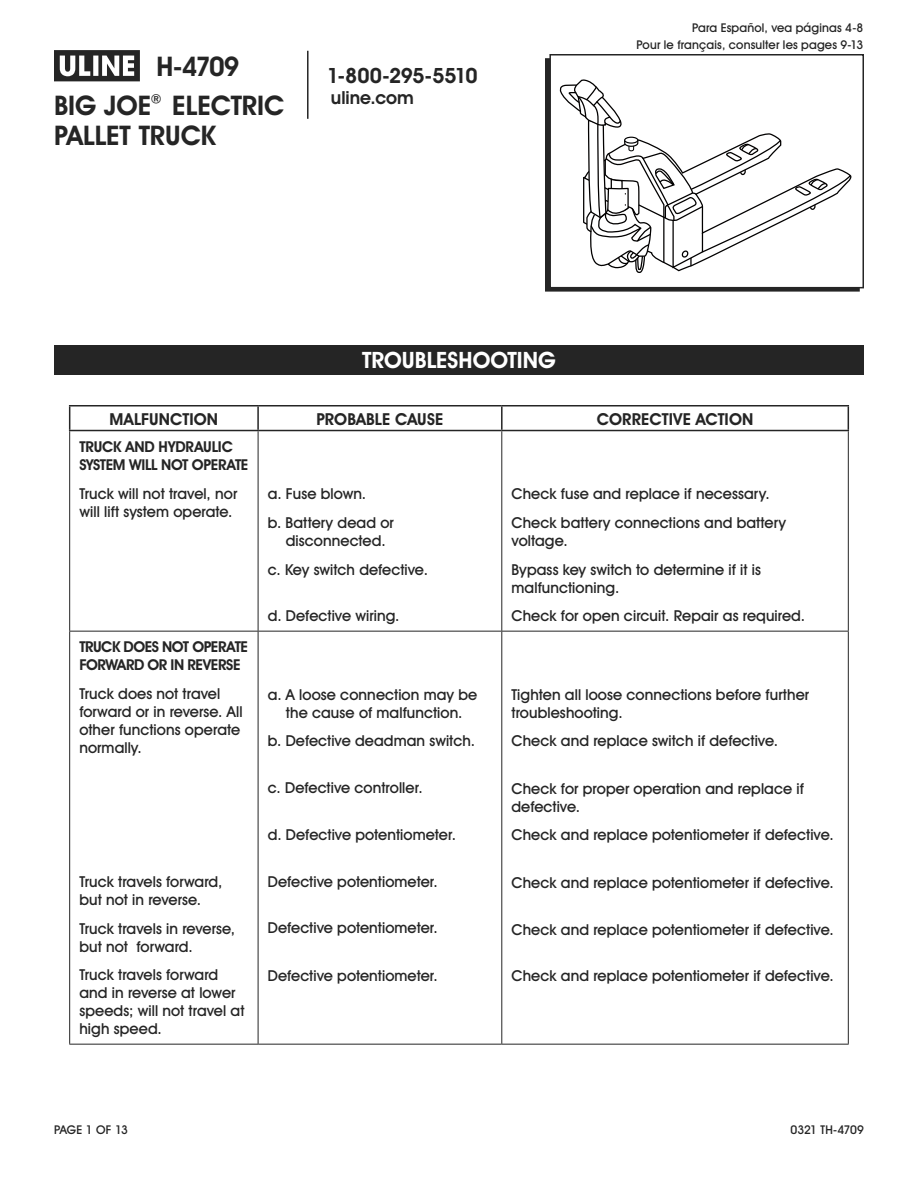
<style>
.page{position:relative;width:918px;height:1188px;background:#fff}
.page>*{position:absolute;margin:0;border:0;box-sizing:border-box;transform-origin:0 0}
.t1{font:700 27px/38.7px "Uline Two Knine";letter-spacing:-.005em;color:#252525}
._2_HEADING_REVERSE{font:700 22.5px "Uline Two Knine";color:#fff}
.t2{font:700 21px "Uline Two Knine";letter-spacing:-.02em;color:#252525}
.t3{font:700 18px "Uline Two Knine";color:#252525}
.Troubleshooting_Head{font:700 16.5px "Uline Two Knine";letter-spacing:.01em;color:#252525}
.Troubleshooting_Body{font:15px/18px "Uline Two Knine";letter-spacing:.005em;color:#252525}
.Troubleshooting_Body-2{font:700 15px/18px "Uline Two Knine";letter-spacing:-.025em;color:#252525}
.IS_PD_TS_Disclaimer{font:12px "Uline Two Knine";letter-spacing:.015em;color:#252525}
.IS_PD_TS_Disclaimer-2{font:12px "Uline Two Knine";letter-spacing:-.015em;color:#252525}
</style>
<div class="page">
<svg style="left:54px;top:50px;width:86px;height:31px"></svg>
<hr style="left:307px;top:51px;width:2px;height:68px;background:#252525">
<hr style="left:69px;top:405px;width:189px;height:2px;background:#252525">
<svg style="left:69px;top:407px;width:1px;height:23px"></svg>
<hr style="left:258px;top:405px;width:244px;height:2px;background:#252525">
<hr style="left:257px;top:407px;width:2px;height:23px;background:#252525">
<hr style="left:502px;top:405px;width:347px;height:2px;background:#252525">
<hr style="left:501px;top:407px;width:2px;height:23px;background:#252525">
<svg style="left:848px;top:407px;width:1px;height:23px"></svg>
<hr style="left:69px;top:430px;width:189px;height:1px;background:#252525">
<hr style="left:258px;top:430px;width:244px;height:1px;background:#252525">
<hr style="left:502px;top:430px;width:347px;height:1px;background:#252525">
<hr style="left:258px;top:431px;width:1px;height:200px;background:#252525">
<hr style="left:501px;top:431px;width:1px;height:200px;background:#252525">
<hr style="left:258px;top:632px;width:1px;height:412px;background:#252525">
<hr style="left:501px;top:632px;width:1px;height:412px;background:#252525">
<hr style="left:69px;top:431px;width:1px;height:200px;background:#252525">
<hr style="left:848px;top:431px;width:1px;height:200px;background:#252525">
<hr style="left:69px;top:631px;width:189px;height:1px;background:#252525">
<hr style="left:69px;top:632px;width:1px;height:412px;background:#252525">
<hr style="left:258px;top:631px;width:244px;height:1px;background:#252525">
<hr style="left:502px;top:631px;width:347px;height:1px;background:#252525">
<hr style="left:848px;top:632px;width:1px;height:412px;background:#252525">
<hr style="left:69px;top:1044px;width:189px;height:1px;background:#252525">
<hr style="left:258px;top:1044px;width:244px;height:1px;background:#252525">
<hr style="left:502px;top:1044px;width:347px;height:1px;background:#252525">
<div style="left:54px;top:345px;width:810px;height:30px;background:#252525"></div>
<div style="left:545px;top:58px;width:315px;height:234px;border:2px solid #252525"></div>
<div style="left:550px;top:55px;width:313px;height:233px;background:#fff"></div>
<div style="left:549px;top:54px;width:315px;height:234px;border:2px solid #252525"></div>
<svg style="left:559px;top:80px;width:293px;height:193px"></svg>
<div style="left:625px;top:137px;width:13px;height:6px;background:#fff;border-radius:50%"></div>
<div style="left:624px;top:137px;width:14px;height:7px;border:1px solid #000;border-radius:50%"></div>
<h1 class="t1" style="left:54px;top:47px;width:232px;text-indent:103px">H-4709<br>BIG JOE<sup>®</sup> ELECTRIC</h1>
<h1 class="t1" style="left:54px;top:116px;width:163px">PALLET TRUCK</h1>
<h3 class="t2" style="left:327px;top:63px;width:152px">1-800-295-5510</h3>
<p class="t3" style="left:331px;top:86px;width:84px">uline.com</p>
<p class="IS_PD_TS_Disclaimer" style="left:692px;top:20px;width:173px">Para Español, vea páginas 4-8</p>
<p class="IS_PD_TS_Disclaimer" style="left:636px;top:37px;width:228px">Pour le français, consulter les pages 9-13</p>
<h1 class="_2_HEADING_REVERSE" style="left:362px;top:347px;width:195px">TROUBLESHOOTING</h1>
<h1 class="Troubleshooting_Head" style="left:110px;top:409px;width:110px">MALFUNCTION</h1>
<h1 class="Troubleshooting_Head" style="left:316px;top:409px;width:128px">PROBABLE CAUSE</h1>
<h1 class="Troubleshooting_Head" style="left:597px;top:409px;width:158px">CORRECTIVE ACTION</h1>
<p class="Troubleshooting_Body-2" style="left:79px;top:438px;width:170px">TRUCK AND HYDRAULIC<br>SYSTEM WILL NOT OPERATE</p>
<p class="Troubleshooting_Body" style="left:79px;top:485px;width:160px">Truck will not travel, nor will lift system operate.</p>
<p class="Troubleshooting_Body" style="left:268px;top:485px;width:100px">a. Fuse blown.</p>
<p class="Troubleshooting_Body" style="left:286px;top:513px;width:110px;text-indent:-18px">b. Battery dead or disconnected.</p>
<p class="Troubleshooting_Body" style="left:268px;top:560px;width:162px">c. Key switch defective.</p>
<p class="Troubleshooting_Body" style="left:268px;top:607px;width:133px">d. Defective wiring.</p>
<p class="Troubleshooting_Body" style="left:512px;top:485px;width:260px">Check fuse and replace if necessary.</p>
<p class="Troubleshooting_Body" style="left:512px;top:513px;width:276px">Check battery connections and battery voltage.</p>
<p class="Troubleshooting_Body" style="left:512px;top:560px;width:251px">Bypass key switch to determine if it is malfunctioning.</p>
<p class="Troubleshooting_Body" style="left:512px;top:607px;width:295px">Check for open circuit. Repair as required.</p>
<p class="Troubleshooting_Body-2" style="left:79px;top:638px;width:170px">TRUCK DOES NOT OPERATE<br>FORWARD OR IN REVERSE</p>
<p class="Troubleshooting_Body" style="left:79px;top:685px;width:165px">Truck does not travel forward or in reverse. All other functions operate normally.</p>
<p class="Troubleshooting_Body" style="left:79px;top:872px;width:145px">Truck travels forward, but not in reverse.</p>
<p class="Troubleshooting_Body" style="left:79px;top:919px;width:157px">Truck travels in reverse, but not forward.</p>
<p class="Troubleshooting_Body" style="left:79px;top:966px;width:167px">Truck travels forward and in reverse at lower speeds; will not travel at high speed.</p>
<p class="Troubleshooting_Body" style="left:268px;top:685px;width:211px;text-align:center">a. A loose connection may be the cause of malfunction.</p>
<p class="Troubleshooting_Body" style="left:268px;top:732px;width:209px">b. Defective deadman switch.</p>
<p class="Troubleshooting_Body" style="left:268px;top:779px;width:156px">c. Defective controller.</p>
<p class="Troubleshooting_Body" style="left:268px;top:826px;width:190px">d. Defective potentiometer.</p>
<p class="Troubleshooting_Body" style="left:268px;top:872px;width:172px">Defective potentiometer.</p>
<p class="Troubleshooting_Body" style="left:268px;top:918px;width:172px">Defective potentiometer.</p>
<p class="Troubleshooting_Body" style="left:268px;top:967px;width:172px">Defective potentiometer.</p>
<p class="Troubleshooting_Body" style="left:512px;top:685px;width:299px">Tighten all loose connections before further troubleshooting.</p>
<p class="Troubleshooting_Body" style="left:512px;top:732px;width:268px">Check and replace switch if defective.</p>
<p class="Troubleshooting_Body" style="left:512px;top:779px;width:294px">Check for proper operation and replace if defective.</p>
<p class="Troubleshooting_Body" style="left:512px;top:826px;width:324px">Check and replace potentiometer if defective.</p>
<p class="Troubleshooting_Body" style="left:512px;top:873px;width:324px">Check and replace potentiometer if defective.</p>
<p class="Troubleshooting_Body" style="left:512px;top:920px;width:324px">Check and replace potentiometer if defective.</p>
<p class="Troubleshooting_Body" style="left:512px;top:966px;width:324px">Check and replace potentiometer if defective.</p>
<p class="IS_PD_TS_Disclaimer" style="left:54px;top:1122px;width:75px">PAGE 1 OF 13</p>
<p class="IS_PD_TS_Disclaimer-2" style="left:791px;top:1122px;width:75px">0321 TH-4709</p>
</div>
